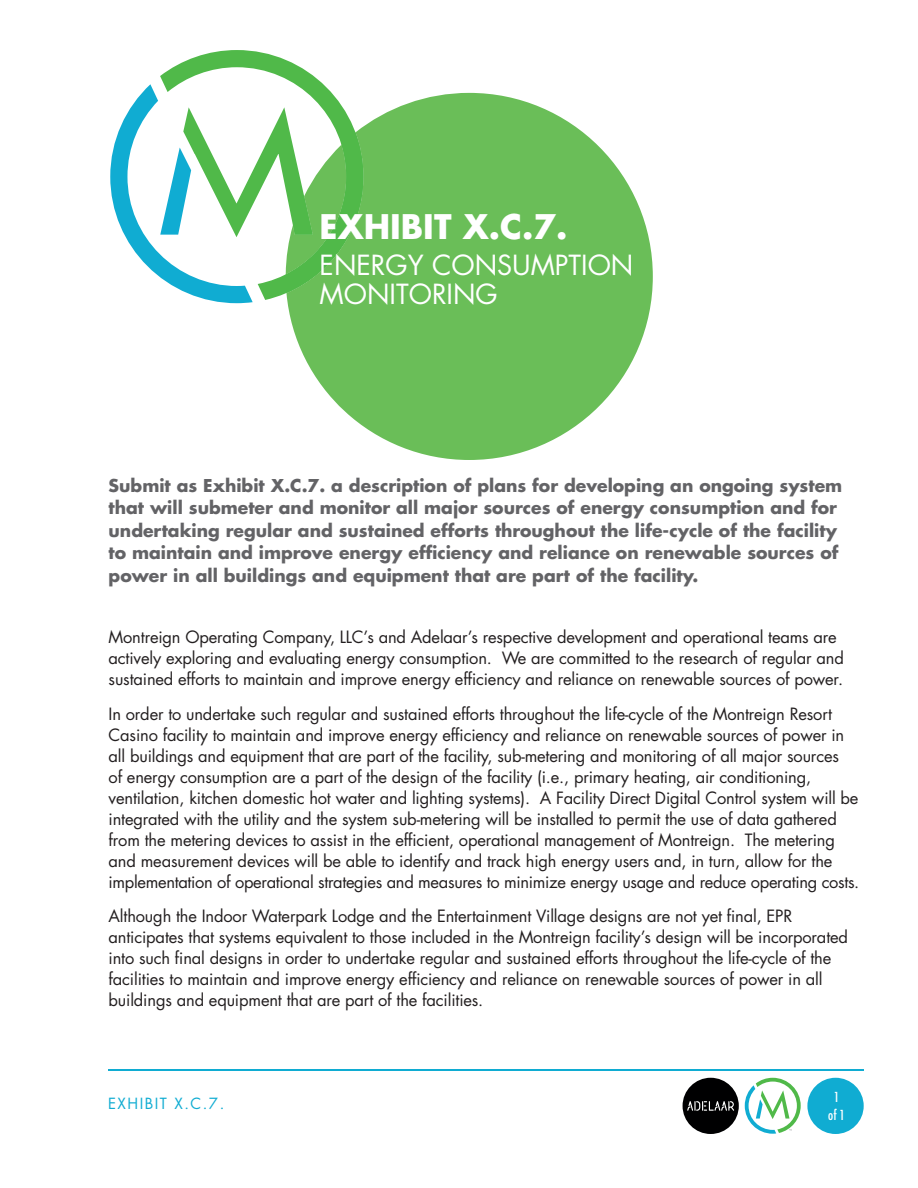
<style>
.page{position:relative;width:918px;height:1188px;background:#fff}
.page>*{position:absolute;margin:0;border:0;box-sizing:border-box;transform-origin:0 0}
.t1{font:700 33px "Futura Std";color:#fff}
.t2{font:27px/28.5px "Futura Std";color:#fff}
.t3{font:700 17.25px/22.5px "Futura Std";color:#636366}
.t4{font:16.5px/21px "Futura Std";letter-spacing:-.01em;color:#231f20}
.t5{font:15px "Futura Std";letter-spacing:.1em;color:#10acd2}
.t6{font:condensed 13.5px "Futura Std";color:#fff}
.t7{font:500 condensed 13.5px "Futura";color:#fff}
</style>
<div class="page">
<hr style="left:108px;top:1069px;width:756px;height:2px;background:#10acd2">
<svg style="left:745px;top:1078px;width:56px;height:56px"></svg>
<div style="left:807px;top:1078px;width:57px;height:56px;background:#10acd2;border-radius:50%"></div>
<div style="left:683px;top:1078px;width:56px;height:56px;background:#000001;border-radius:50%"></div>
<svg style="left:687px;top:1101px;width:47px;height:10px"></svg>
<svg style="left:160px;top:50px;width:163px;height:34px"></svg>
<svg style="left:287px;top:93px;width:366px;height:367px;fill:#6abe58"></svg>
<svg style="left:110px;top:84px;width:253px;height:219px"></svg>
<h1 class="t1" style="left:320px;top:205px;width:249px">EXHIBIT X.C.7.</h1>
<h2 class="t2" style="left:320px;top:251px;width:315px">ENERGY CONSUMPTION<br>MONITORING</h2>
<p class="t3" style="left:109px;top:474px;width:735px">Submit as Exhibit X.C.7. a description of plans for developing an ongoing system that will submeter and monitor all major sources of energy consumption and for undertaking regular and sustained efforts throughout the life-cycle of the facility to maintain and improve energy efficiency and reliance on renewable sources of power in all buildings and equipment that are part of the facility.</p>
<p class="t4" style="left:109px;top:627px;width:737px">Montreign Operating Company, LLC’s and Adelaar’s respective development and operational teams are actively exploring and evaluating energy consumption. We are committed to the research of regular and sustained efforts to maintain and improve energy efficiency and reliance on renewable sources of power.</p>
<p class="t4" style="left:109px;top:703px;width:752px">In order to undertake such regular and sustained efforts throughout the life-cycle of the Montreign Resort Casino facility to maintain and improve energy efficiency and reliance on renewable sources of power in all buildings and equipment that are part of the facility, sub-metering and monitoring of all major sources<br>of energy consumption are a part of the design of the facility (i.e., primary heating, air conditioning, ventilation, kitchen domestic hot water and lighting systems). A Facility Direct Digital Control system will be integrated with the utility and the system sub-metering will be installed to permit the use of data gathered from the metering devices to assist in the efficient, operational management of Montreign. The metering and measurement devices will be able to identify and track high energy users and, in turn, allow for the implementation of operational strategies and measures to minimize energy usage and reduce operating costs.</p>
<p class="t4" style="left:109px;top:906px;width:741px">Although the Indoor Waterpark Lodge and the Entertainment Village designs are not yet final, EPR anticipates that systems equivalent to those included in the Montreign facility’s design will be incorporated into such final designs in order to undertake regular and sustained efforts throughout the life-cycle of the facilities to maintain and improve energy efficiency and reliance on renewable sources of power in all buildings and equipment that are part of the facilities.</p>
<p class="t5" style="left:108px;top:1094px;width:118px">EXHIBIT X.C.7.</p>
<p class="t7" style="left:834px;top:1088px;width:7px">1</p>
<p class="t6" style="left:828px;top:1107px;width:18px">of 1</p>
</div>
